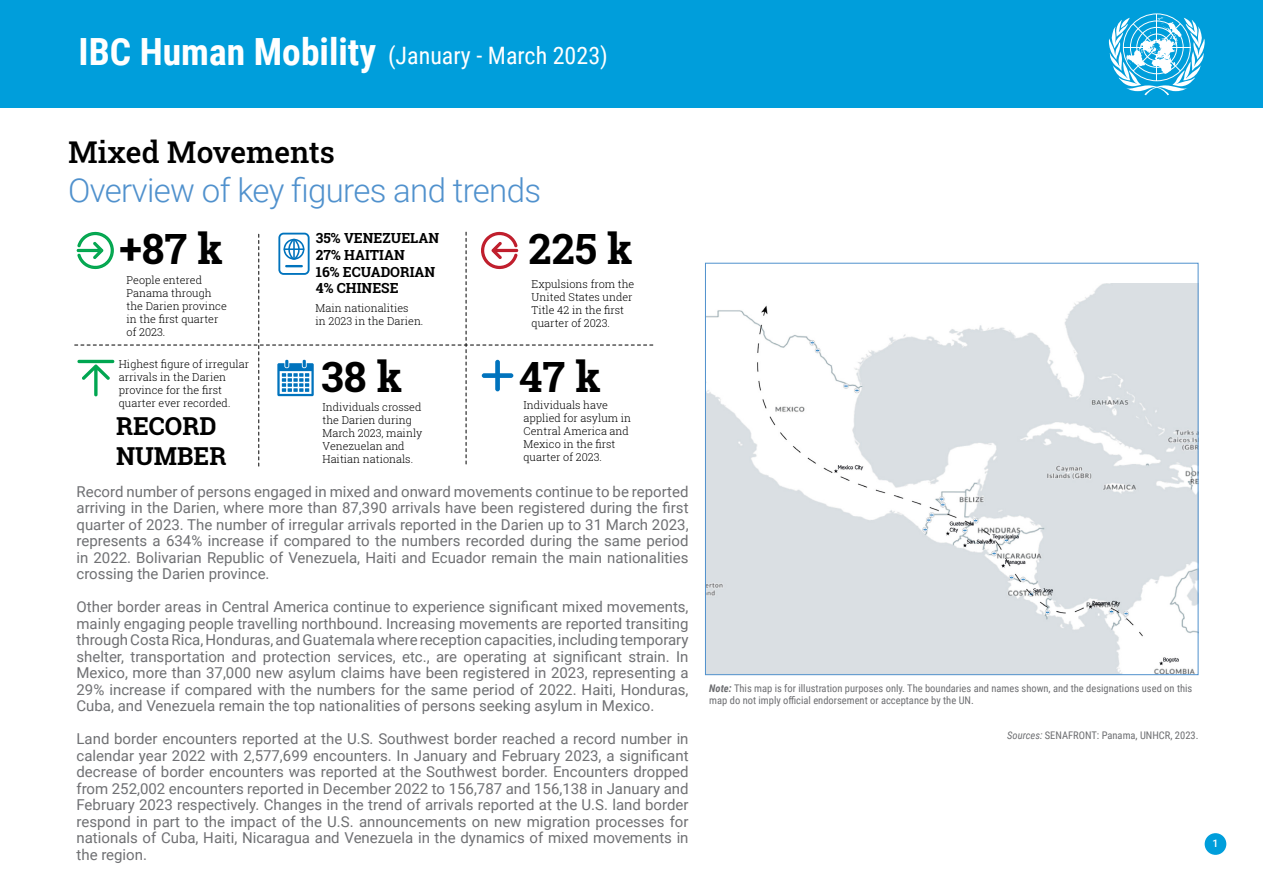
<style>
.page{position:relative;width:1263px;height:893px;background:#fff}
.page>*{position:absolute;margin:0;border:0;box-sizing:border-box;transform-origin:0 0}
.t1{font:700 41.7px "Roboto Slab";color:#000}
.t2{font:700 37.5px "Roboto Condensed";color:#fff}
.t3{font:300 33px "Roboto";letter-spacing:-.02em;color:#5091cd}
.t4{font:500 30px "Roboto Slab";color:#000}
.t5{font:700 24.75px/29.7px "Roboto Slab";color:#000}
.t6{font:24px "Roboto Condensed";color:#fff}
.t7{font:15px/16.5px "Roboto";color:#6f7073;text-align:justify}
.t8{font:700 13.95px/16.6px "Roboto Slab";color:#000}
.t9{font:300 10.8px/13px "Roboto Slab";color:#000}
.t10{font:10.5px/12.6px "Roboto Condensed";color:#6d6e71}
.t11{font:500 10.5px "Roboto";color:#fff}
.s1{font-weight:700;font-style:italic}
.s2{font-style:italic}
</style>
<div class="page">
<div style="left:0;top:0;width:1263px;height:107px;background:#009edb"></div>
<svg style="left:1109px;top:13px;width:96px;height:82px"></svg>
<div style="left:1205px;top:833px;width:21px;height:22px;background:#009edb;border-radius:50%"></div>
<svg style="left:75px;top:231px;width:579px;height:235px"></svg>
<img style="left:707px;top:284px;width:489px;height:389px">
<h2 class="t2" style="left:79px;top:26px;width:299px">IBC Human Mobility</h2>
<h3 class="t6" style="left:388px;top:38px;width:221px">(January - March 2023)</h3>
<h3 class="t4" style="left:68px;top:132px;width:268px">Mixed Movements</h3>
<h3 class="t3" style="left:68px;top:167px;width:474px">Overview of key figures and trends</h3>
<h1 class="t1" style="left:119px;top:221px;width:105px">+87 k</h1>
<p class="t9" style="left:127px;top:274px;width:102px">People entered<br>Panama through the Darien province in the first quarter of 2023.</p>
<p class="t9" style="left:119px;top:357px;width:132px">Highest figure of irregular arrivals in the Darien province for the first quarter ever recorded.</p>
<h3 class="t5" style="left:116px;top:411px;width:112px">RECORD<br>NUMBER</h3>
<p class="t8" style="left:316px;top:230px;width:125px">35% VENEZUELAN<br>27% HAITIAN<br>16% ECUADORIAN<br>4% CHINESE</p>
<p class="t9" style="left:316px;top:301px;width:109px">Main nationalities<br>in 2023 in the Darien.</p>
<h1 class="t1" style="left:321px;top:348px;width:83px">38 k</h1>
<p class="t9" style="left:323px;top:400px;width:101px">Individuals crossed the Darien during<br>March 2023, mainly<br>Venezuelan and<br>Haitian nationals.</p>
<h1 class="t1" style="left:529px;top:221px;width:106px">225 k</h1>
<p class="t9" style="left:532px;top:277px;width:104px">Expulsions from the<br>United States under<br>Title 42 in the first quarter of 2023.</p>
<h1 class="t1" style="left:519px;top:348px;width:83px">47 k</h1>
<p class="t9" style="left:523px;top:398px;width:109px">Individuals have applied for asylum in<br>Central America and<br>Mexico in the first quarter of 2023.</p>
<p class="t7" style="left:76px;top:483px;width:614px">Record number of persons engaged in mixed and onward movements continue to be reported arriving in the Darien, where more than 87,390 arrivals have been registered during the first quarter of 2023. The number of irregular arrivals reported in the Darien up to 31 March 2023, represents a 634% increase if compared to the numbers recorded during the same period in 2022. Bolivarian Republic of Venezuela, Haiti and Ecuador remain the main nationalities crossing the Darien province.</p>
<p class="t7" style="left:76px;top:598px;width:614px">Other border areas in Central America continue to experience significant mixed movements, mainly engaging people travelling northbound. Increasing movements are reported transiting through Costa Rica, Honduras, and Guatemala where reception capacities, including temporary shelter, transportation and protection services, etc., are operating at significant strain. In Mexico, more than 37,000 new asylum claims have been registered in 2023, representing a 29% increase if compared with the numbers for the same period of 2022. Haiti, Honduras, Cuba, and Venezuela remain the top nationalities of persons seeking asylum in Mexico.</p>
<p class="t7" style="left:76px;top:730px;width:614px">Land border encounters reported at the U.S. Southwest border reached a record number in calendar year 2022 with 2,577,699 encounters. In January and February 2023, a significant decrease of border encounters was reported at the Southwest border. Encounters dropped from 252,002 encounters reported in December 2022 to 156,787 and 156,138 in January and February 2023 respectively. Changes in the trend of arrivals reported at the U.S. land border respond in part to the impact of the U.S. announcements on new migration processes for nationals of Cuba, Haiti, Nicaragua and Venezuela in the dynamics of mixed movements in the region.</p>
<p class="t10" style="left:709px;top:681px;width:485px"><span class="s1">Note:</span> This map is for illustration purposes only. The boundaries and names shown, and the designations used on this map do not imply official endorsement or acceptance by the UN.</p>
<p class="t10" style="left:1007px;top:728px;width:193px"><span class="s2">Sources:</span> SENAFRONT: Panama, UNHCR, 2023.</p>
<p class="t11" style="left:1212px;top:836px;width:7px">1</p>
</div>
